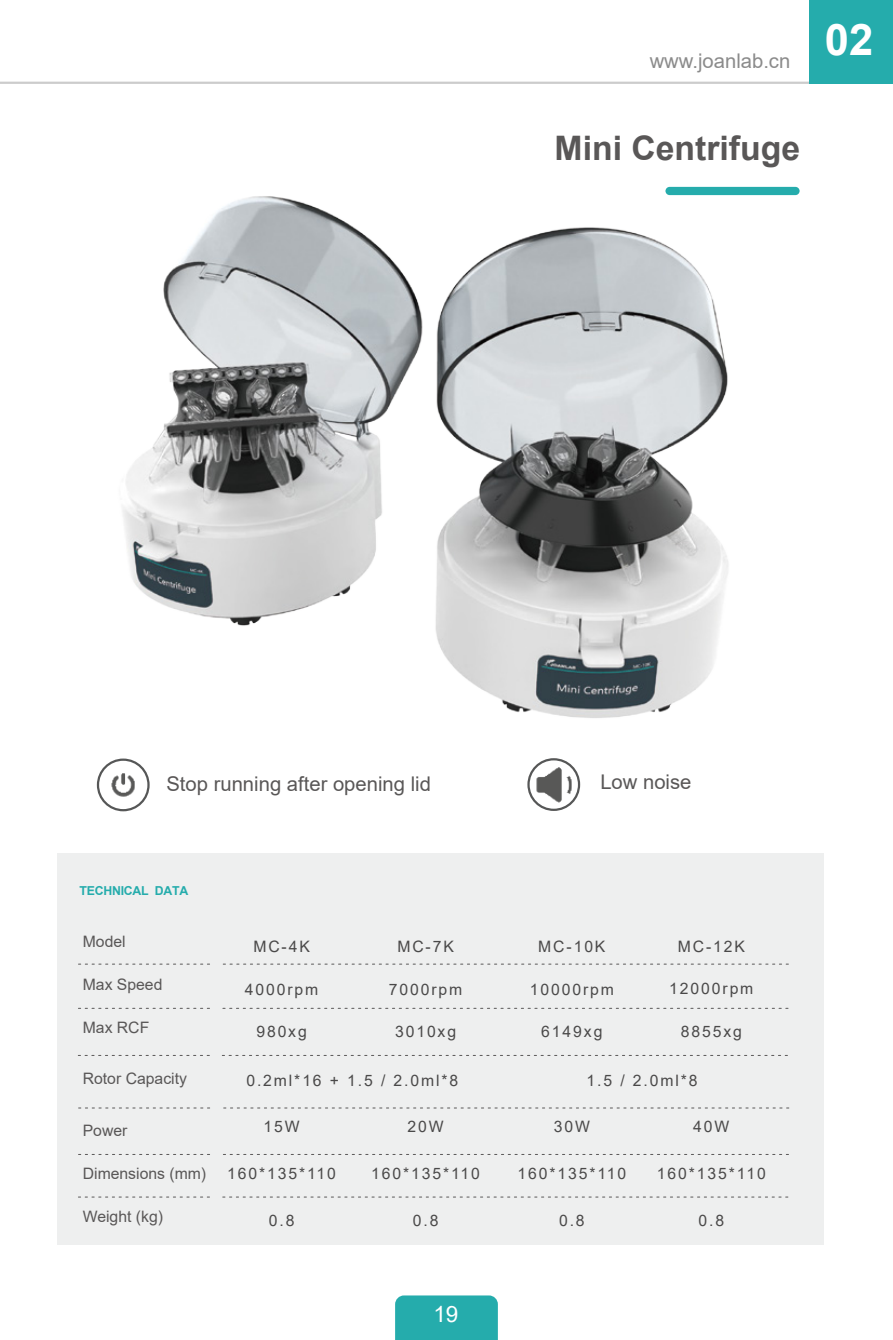
<style>
.page{position:relative;width:893px;height:1340px;background:#fff}
.page>*{position:absolute;margin:0;border:0;box-sizing:border-box;transform-origin:0 0}
.t1{font:700 33.75px "Arial";color:#595757}
.t2{font:22.5px "Arial";color:#fff}
.t3{font:20.25px "Arial";color:#595757}
.t4{font:20.25px "Arial";color:#8b8b8b}
.t5{font:15.75px "Arial";letter-spacing:.12em;color:#4a4949}
.t6{font:15.75px "Arial";color:#595757}
.t7{font:700 12.38px "Arial";letter-spacing:-.02em;color:#25acac}
</style>
<div class="page">
<div style="left:665px;top:187px;width:135px;height:8px;background:#25acac;border-radius:4px"></div>
<div style="left:57px;top:853px;width:767px;height:392px;background:#eeefef"></div>
<svg style="left:78px;top:1007px;width:132px;height:1px"></svg>
<svg style="left:78px;top:963px;width:132px;height:1px"></svg>
<svg style="left:78px;top:1196px;width:132px;height:1px"></svg>
<svg style="left:79px;top:1107px;width:131px;height:1px"></svg>
<svg style="left:223px;top:1007px;width:565px;height:1px"></svg>
<svg style="left:223px;top:963px;width:566px;height:1px"></svg>
<svg style="left:223px;top:1196px;width:566px;height:1px"></svg>
<svg style="left:224px;top:1107px;width:566px;height:1px"></svg>
<div style="left:97px;top:758px;width:53px;height:53px;border:2px solid #565757;border-radius:50%"></div>
<img style="left:111px;top:773px;width:24px;height:24px">
<img style="left:533px;top:766px;width:41px;height:37px">
<div style="left:527px;top:758px;width:53px;height:53px;border:2px solid #565757;border-radius:50%"></div>
<img style="left:122px;top:186px;width:639px;height:532px">
<hr style="left:0;top:82px;width:893px;height:2px;background:#ccc">
<div style="left:395px;top:1295px;width:103px;height:44px;background:#25acac"></div>
<div style="left:809px;top:0;width:84px;height:84px;background:#25acac"></div>
<p class="t4" style="left:650px;top:47px;width:225px">www.joanlab.cn <sup>02</sup></p>
<h1 class="t1" style="left:555px;top:125px;width:247px">Mini Centrifuge</h1>
<p class="t3" style="left:166px;top:770px;width:266px">Stop running after opening lid</p>
<p class="t3" style="left:600px;top:767px;width:93px">Low noise</p>
<p class="t7" style="left:79px;top:882px;width:110px">TECHNICAL DATA</p>
<p class="t6" style="left:83px;top:930px;width:44px">Model</p>
<p class="t6" style="left:83px;top:973px;width:81px">Max Speed</p>
<p class="t6" style="left:83px;top:1016px;width:68px">Max RCF</p>
<p class="t6" style="left:83px;top:1067px;width:106px">Rotor Capacity</p>
<p class="t6" style="left:83px;top:1119px;width:46px">Power</p>
<p class="t6" style="left:83px;top:1162px;width:125px">Dimensions (mm)</p>
<p class="t6" style="left:83px;top:1205px;width:82px">Weight (kg)</p>
<p class="t5" style="left:253px;top:935px;width:58px">MC-4K</p>
<p class="t5" style="left:245px;top:978px;width:75px">4000rpm</p>
<p class="t5" style="left:256px;top:1020px;width:52px">980xg</p>
<p class="t5" style="left:397px;top:935px;width:58px">MC-7K</p>
<p class="t5" style="left:389px;top:978px;width:75px">7000rpm</p>
<p class="t5" style="left:395px;top:1020px;width:63px">3010xg</p>
<p class="t5" style="left:246px;top:1069px;width:213px">0.2ml*16 + 1.5 / 2.0ml*8</p>
<p class="t5" style="left:264px;top:1115px;width:38px">15W</p>
<p class="t5" style="left:227px;top:1162px;width:110px">160*135*110</p>
<p class="t5" style="left:269px;top:1209px;width:27px">0.8</p>
<p class="t5" style="left:407px;top:1115px;width:38px">20W</p>
<p class="t5" style="left:371px;top:1162px;width:110px">160*135*110</p>
<p class="t5" style="left:413px;top:1209px;width:27px">0.8</p>
<h2 class="t2" style="left:433px;top:1298px;width:27px">19</h2>
<p class="t5" style="left:538px;top:935px;width:69px">MC-10K</p>
<p class="t5" style="left:530px;top:978px;width:86px">10000rpm</p>
<p class="t5" style="left:541px;top:1020px;width:63px">6149xg</p>
<p class="t5" style="left:678px;top:935px;width:69px">MC-12K</p>
<p class="t5" style="left:669px;top:978px;width:86px">12000rpm</p>
<p class="t5" style="left:681px;top:1020px;width:63px">8855xg</p>
<p class="t5" style="left:587px;top:1069px;width:113px">1.5 / 2.0ml*8</p>
<p class="t5" style="left:554px;top:1115px;width:38px">30W</p>
<p class="t5" style="left:517px;top:1162px;width:110px">160*135*110</p>
<p class="t5" style="left:559px;top:1209px;width:27px">0.8</p>
<p class="t5" style="left:693px;top:1115px;width:38px">40W</p>
<p class="t5" style="left:657px;top:1162px;width:110px">160*135*110</p>
<p class="t5" style="left:698px;top:1209px;width:27px">0.8</p>
</div>
